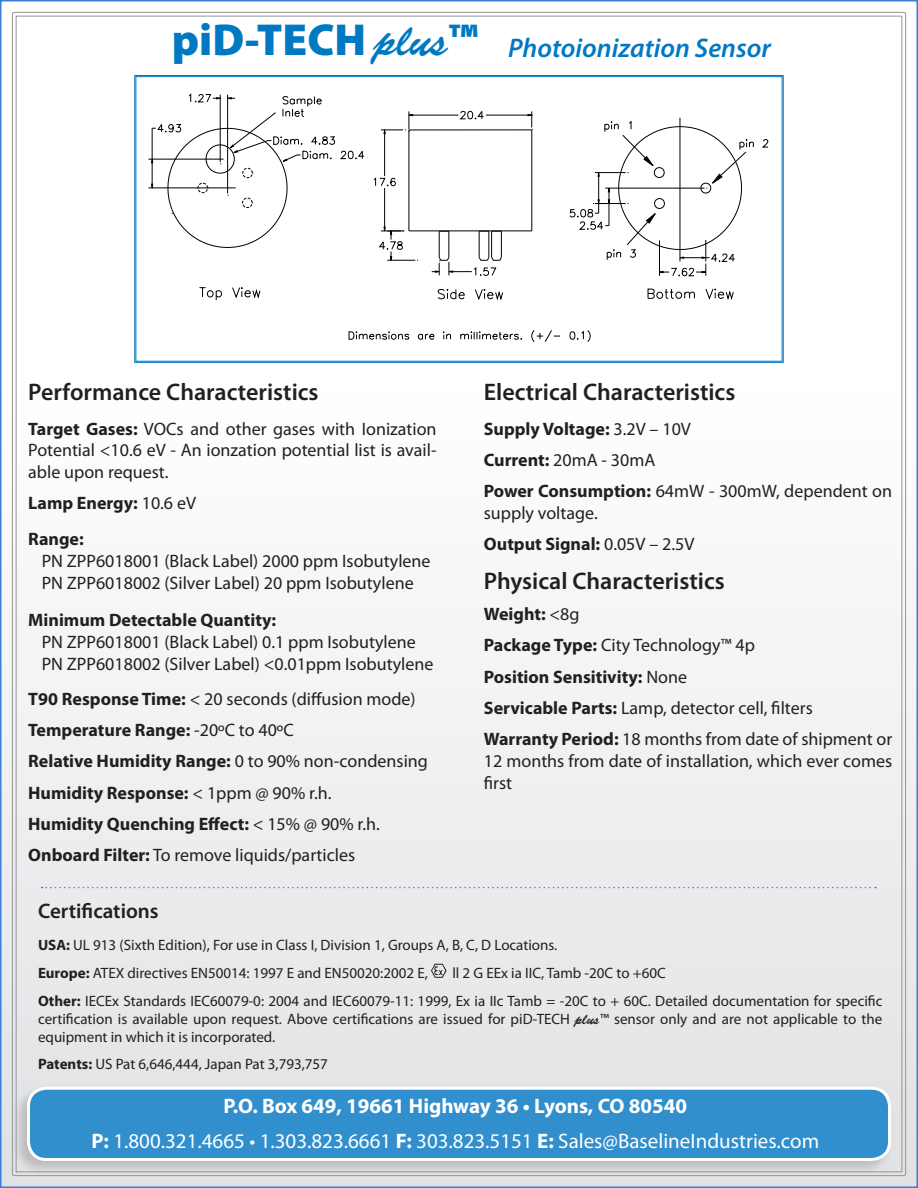
<style>
.page{position:relative;width:918px;height:1188px;background:#fff}
.page>*{position:absolute;margin:0;border:0;box-sizing:border-box;transform-origin:0 0}
.Model{font:900 45px "Myriad Pro";color:#0079c2}
.analyzer{font:italic 600 27px "Myriad Pro";color:#0079c2}
.Bold_Body{font:600 24px "Myriad Pro";color:#231f20}
.t1{font:21px "Myriad Pro";color:#fff}
.t2{font:700 21px "Myriad Pro";color:#fff}
.t3{font:600 21px "Myriad Pro";color:#231f20}
.Bold_Body-2{font:18px/21.6px "Myriad Pro";color:#231f20;text-align:justify}
.Bold_Body-3{font:700 18px "Myriad Pro";color:#231f20}
.PN_Paragraphs{font:18px/21.6px "Myriad Pro";color:#231f20}
.Bold_Body-4{font:15px/18px "Myriad Pro";color:#231f20;text-align:justify}
.s1{font-family:"Brush Script Std";font-weight:400}
.s2{font-weight:700}
.s3{font-weight:400}
.s4{font-family:"Brush Script Std"}
</style>
<div class="page">
<div style="left:1px;top:1px;width:916px;height:1186px;background:linear-gradient(to bottom,#fff,#e0e1e3)"></div>
<div style="left:12px;top:1085px;width:887px;height:97px;background:#231f20;opacity:.19"></div>
<div style="left:28px;top:1088px;width:862px;height:72px;background:#318fcd;border-radius:18px"></div>
<div style="left:27px;top:1087px;width:864px;height:74px;border:3px solid #fff;border-radius:18px"></div>
<svg style="left:431px;top:964px;width:16px;height:14px"></svg>
<svg style="left:42px;top:887px;width:834px;height:1px"></svg>
<svg style="left:134px;top:75px;width:650px;height:288px"></svg>
<div style="left:136px;top:76px;width:646px;height:286px;border:1px solid #0079c2"></div>
<p class="Model" style="left:172px;top:10px;width:308px">piD-TECH <span class="s1">plus</span>™</p>
<p class="analyzer" style="left:508px;top:30px;width:264px">Photoionization Sensor</p>
<h2 class="Bold_Body" style="left:28px;top:376px;width:292px">Performance Characteristics</h2>
<p class="Bold_Body-2" style="left:28px;top:418px;width:410px"><span class="s2">Target Gases:</span> VOCs and other gases with Ionization Potential &lt;10.6 eV - An ionzation potential list is avail&shy;able upon request.</p>
<p class="Bold_Body-3" style="left:28px;top:491px;width:169px">Lamp Energy: <span class="s3">10.6 eV</span></p>
<h5 class="Bold_Body-3" style="left:28px;top:528px;width:57px">Range:</h5>
<p class="PN_Paragraphs" style="left:42px;top:550px;width:390px">PN ZPP6018001 (Black Label) 2000 ppm Isobutylene<br>PN ZPP6018002 (Silver Label) 20 ppm Isobutylene</p>
<h5 class="Bold_Body-3" style="left:28px;top:609px;width:250px">Minimum Detectable Quantity:</h5>
<p class="PN_Paragraphs" style="left:42px;top:631px;width:393px">PN ZPP6018001 (Black Label) 0.1 ppm Isobutylene<br>PN ZPP6018002 (Silver Label) &lt;0.01ppm Isobutylene</p>
<p class="Bold_Body-2" style="left:28px;top:688px;width:389px"><span class="s2">T90 Response Time:</span> &lt; 20 seconds (diffusion mode)</p>
<p class="Bold_Body-3" style="left:28px;top:718px;width:267px">Temperature Range: <span class="s3">-20ºC to 40ºC</span></p>
<p class="Bold_Body-3" style="left:28px;top:750px;width:401px">Relative Humidity Range: <span class="s3">0 to 90% non-condensing</span></p>
<p class="Bold_Body-3" style="left:28px;top:781px;width:305px">Humidity Response: <span class="s3">&lt; 1ppm @ 90% r.h.</span></p>
<p class="Bold_Body-3" style="left:28px;top:812px;width:353px">Humidity Quenching Effect: <span class="s3">&lt; 15% @ 90% r.h.</span></p>
<p class="Bold_Body-2" style="left:28px;top:844px;width:329px"><span class="s2">Onboard Filter:</span> To remove liquids/particles</p>
<h2 class="Bold_Body" style="left:484px;top:376px;width:253px">Electrical Characteristics</h2>
<p class="Bold_Body-3" style="left:484px;top:417px;width:209px">Supply Voltage: <span class="s3">3.2V – 10V</span></p>
<p class="Bold_Body-2" style="left:484px;top:449px;width:173px"><span class="s2">Current:</span> 20mA - 30mA</p>
<p class="Bold_Body-2" style="left:484px;top:480px;width:410px"><span class="s2">Power Consumption:</span> 64mW - 300mW, dependent on supply voltage.</p>
<p class="Bold_Body-3" style="left:484px;top:532px;width:212px">Output Signal: <span class="s3">0.05V – 2.5V</span></p>
<p class="Bold_Body" style="left:484px;top:565px;width:242px">Physical Characteristics</p>
<p class="Bold_Body-3" style="left:484px;top:602px;width:97px">Weight: <span class="s3">&lt;8g</span></p>
<p class="Bold_Body-2" style="left:484px;top:634px;width:273px"><span class="s2">Package Type:</span> City Technology™ 4p</p>
<p class="Bold_Body-3" style="left:484px;top:665px;width:205px">Position Sensitivity: <span class="s3">None</span></p>
<p class="Bold_Body-2" style="left:484px;top:697px;width:330px"><span class="s2">Servicable Parts:</span> Lamp, detector cell, filters</p>
<p class="Bold_Body-2" style="left:484px;top:728px;width:410px"><span class="s2">Warranty Period:</span> 18 months from date of shipment or 12 months from date of installation, which ever comes first</p>
<h3 class="t3" style="left:38px;top:898px;width:122px">Certifications</h3>
<p class="Bold_Body-4" style="left:38px;top:935px;width:521px"><span class="s2">USA:</span> UL 913 (Sixth Edition), For use in Class I, Division 1, Groups A, B, C, D Locations.</p>
<p class="Bold_Body-4" style="left:38px;top:964px;width:391px"><span class="s2">Europe:</span> ATEX directives EN50014: 1997 E and EN50020:2002 E,</p>
<p class="Bold_Body-4" style="left:452px;top:964px;width:215px">ll 2 G EEx ia IIC, Tamb -20C to +60C</p>
<p class="Bold_Body-4" style="left:38px;top:991px;width:846px"><span class="s2">Other:</span> IECEx Standards IEC60079-0: 2004 and IEC60079-11: 1999, Ex ia IIc Tamb = -20C to + 60C. Detailed documentation for specific certification is available upon request. Above certifications are issued for piD-TECH <span class="s4">plus</span>™ sensor only and are not applicable to the equipment in which it is incorporated.</p>
<p class="Bold_Body-4" style="left:38px;top:1055px;width:291px"><span class="s2">Patents:</span> US Pat 6,646,444, Japan Pat 3,793,757</p>
<p class="t2" style="left:224px;top:1092px;width:465px">P.O. Box 649, 19661 Highway 36 • Lyons, CO 80540</p>
<p class="t1" style="left:91px;top:1128px;width:729px"><span class="s2">P:</span> 1.800.321.4665 • 1.303.823.6661 <span class="s2">F:</span> 303.823.5151 <span class="s2">E:</span> Sales@BaselineIndustries.com</p>
</div>
